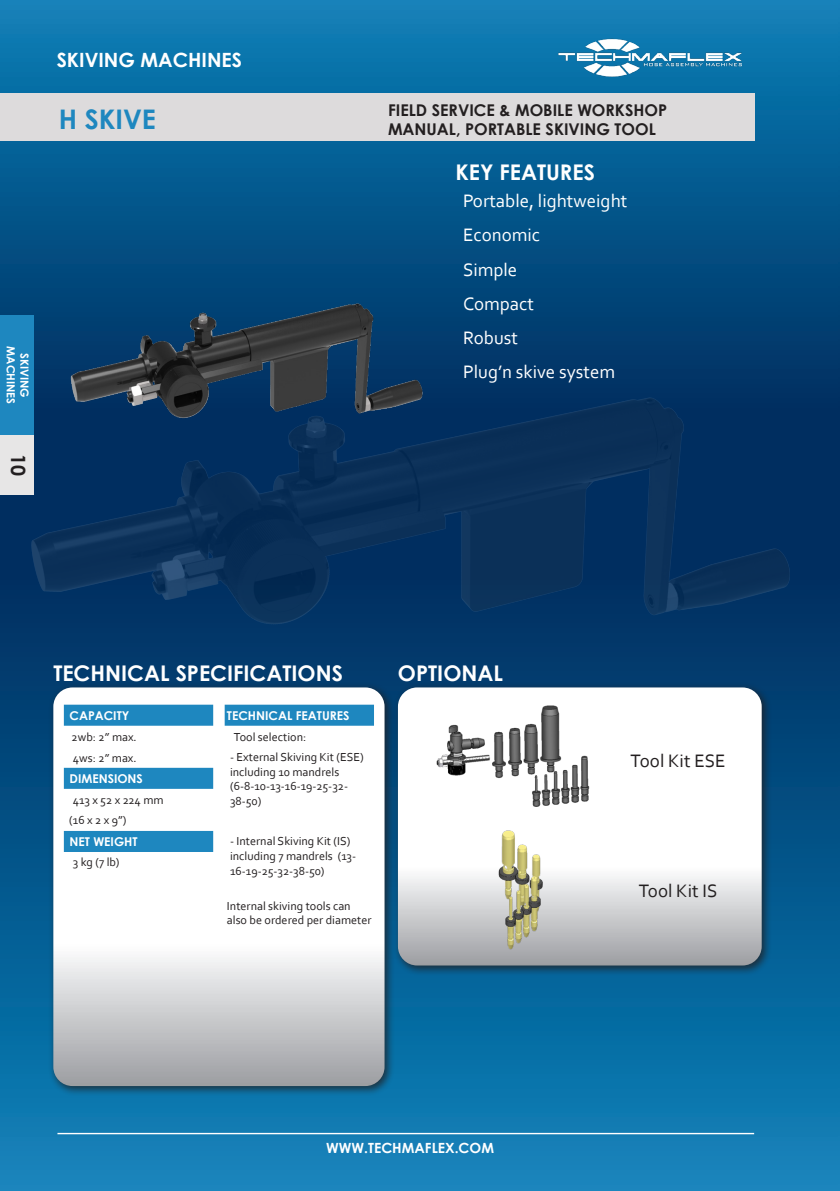
<style>
.page{position:relative;width:840px;height:1191px;background:#fff}
.page>*{position:absolute;margin:0;border:0;box-sizing:border-box;transform-origin:0 0}
._4__Main_Header{font:700 27px "Century Gothic";color:#1e87bf}
._6__Small_Header{font:700 21.6px "Century Gothic";color:#fff}
.t1{font:700 19.6px "Century Gothic";color:#fff}
.t2{font:700 19.6px "Century Gothic";color:#231f20}
._7__Key_Features{font:18.8px "Corbel";color:#fff}
._7__Key_Features-2{font:18.8px "Corbel";color:#231f20}
._5__Header_Descripti{font:700 16.2px "Century Gothic";color:#231f20}
.t3{font:700 14px "Century Gothic";color:#fff}
._10__Tech_Table_Text{font:12.2px/14.6px "Corbel";color:#231f20}
._9__Tech_Table_Heade{font:700 12.2px "Century Gothic";color:#fff}
.t4{font:700 11.2px/13.4px "Century Gothic";color:#fff;text-align:center}
</style>
<div class="page">
<div style="left:0;top:0;width:837px;height:1191px;background:linear-gradient(to right,#167fb6,#117bb2)"></div>
<hr style="left:837px;top:0;width:2px;height:1191px;background:#137cb2">
<img style="left:550px;top:31px;width:203px;height:5px">
<hr style="left:57px;top:1132px;width:696px;height:2px;background:#fff">
<hr style="left:839px;top:94px;width:1px;height:48px;background:#dddbdc">
<img style="left:0;top:36px;width:839px;height:1016px">
<img style="left:57px;top:160px;width:378px;height:422px">
<div style="left:48px;top:682px;width:347px;height:414px;background:#231f20;opacity:.75"></div>
<svg style="left:53px;top:687px;width:331px;height:399px"></svg>
<svg style="left:64px;top:704px;width:310px;height:148px"></svg>
<div style="left:393px;top:682px;width:378px;height:293px;background:#231f20;opacity:.75"></div>
<svg style="left:398px;top:687px;width:363px;height:278px"></svg>
<img style="left:434px;top:699px;width:159px;height:121px">
<img style="left:497px;top:830px;width:46px;height:119px">
<img style="left:780px;top:150px;width:59px;height:740px">
<p class="t4" style="left:32px;top:346px;width:59px;rotate:90deg">SKIVING<br>MACHINES</p>
<h3 class="t2" style="left:33px;top:454px;width:24px;rotate:90deg">10</h3>
<h3 class="t1" style="left:57px;top:45px;width:187px">SKIVING MACHINES</h3>
<p class="_4__Main_Header" style="left:59px;top:99px;width:99px">H SKIVE</p>
<p class="_5__Header_Descripti" style="left:388px;top:97px;width:280px">FIELD SERVICE &amp; MOBILE WORKSHOP</p>
<p class="_5__Header_Descripti" style="left:388px;top:117px;width:269px">MANUAL, PORTABLE SKIVING TOOL</p>
<p class="_6__Small_Header" style="left:455px;top:156px;width:141px">KEY FEATURES</p>
<p class="_7__Key_Features" style="left:463px;top:189px;width:166px">Portable, lightweight</p>
<p class="_7__Key_Features" style="left:463px;top:223px;width:79px">Economic</p>
<p class="_7__Key_Features" style="left:463px;top:258px;width:56px">Simple</p>
<p class="_7__Key_Features" style="left:463px;top:292px;width:72px">Compact</p>
<p class="_7__Key_Features" style="left:463px;top:326px;width:56px">Robust</p>
<p class="_7__Key_Features" style="left:463px;top:360px;width:153px">Plug’n skive system</p>
<p class="_6__Small_Header" style="left:53px;top:656px;width:291px">TECHNICAL SPECIFICATIONS</p>
<p class="_6__Small_Header" style="left:398px;top:656px;width:106px">OPTIONAL</p>
<p class="_9__Tech_Table_Heade" style="left:69px;top:706px;width:61px">CAPACITY</p>
<p class="_9__Tech_Table_Heade" style="left:227px;top:706px;width:124px">TECHNICAL FEATURES</p>
<p class="_10__Tech_Table_Text" style="left:71px;top:729px;width:67px">2wb: 2” max.</p>
<p class="_10__Tech_Table_Text" style="left:234px;top:729px;width:74px">Tool selection:</p>
<p class="_10__Tech_Table_Text" style="left:73px;top:750px;width:65px">4ws: 2” max.</p>
<p class="_10__Tech_Table_Text" style="left:230px;top:749px;width:135px">- External Skiving Kit (ESE) including 10 mandrels</p>
<p class="_10__Tech_Table_Text" style="left:230px;top:778px;width:119px">(6-8-10-13-16-19-25-32-<br>38-50)</p>
<p class="_9__Tech_Table_Heade" style="left:69px;top:769px;width:75px">DIMENSIONS</p>
<p class="_10__Tech_Table_Text" style="left:73px;top:792px;width:92px">413 x 52 x 224 mm</p>
<p class="_10__Tech_Table_Text" style="left:69px;top:812px;width:59px">(16 x 2 x 9”)</p>
<p class="_9__Tech_Table_Heade" style="left:69px;top:832px;width:70px">NET WEIGHT</p>
<p class="_10__Tech_Table_Text" style="left:230px;top:833px;width:127px">- Internal Skiving Kit (IS) including 7 mandrels (13-<br>16-19-25-32-38-50)</p>
<p class="_10__Tech_Table_Text" style="left:73px;top:854px;width:48px">3 kg (7 lb)</p>
<p class="_10__Tech_Table_Text" style="left:227px;top:898px;width:146px">Internal skiving tools can also be ordered per diameter</p>
<p class="_7__Key_Features-2" style="left:630px;top:748px;width:96px">Tool Kit ESE</p>
<p class="_7__Key_Features-2" style="left:638px;top:878px;width:80px">Tool Kit IS</p>
<p class="t3" style="left:326px;top:1137px;width:169px">WWW.TECHMAFLEX.COM</p>
</div>
